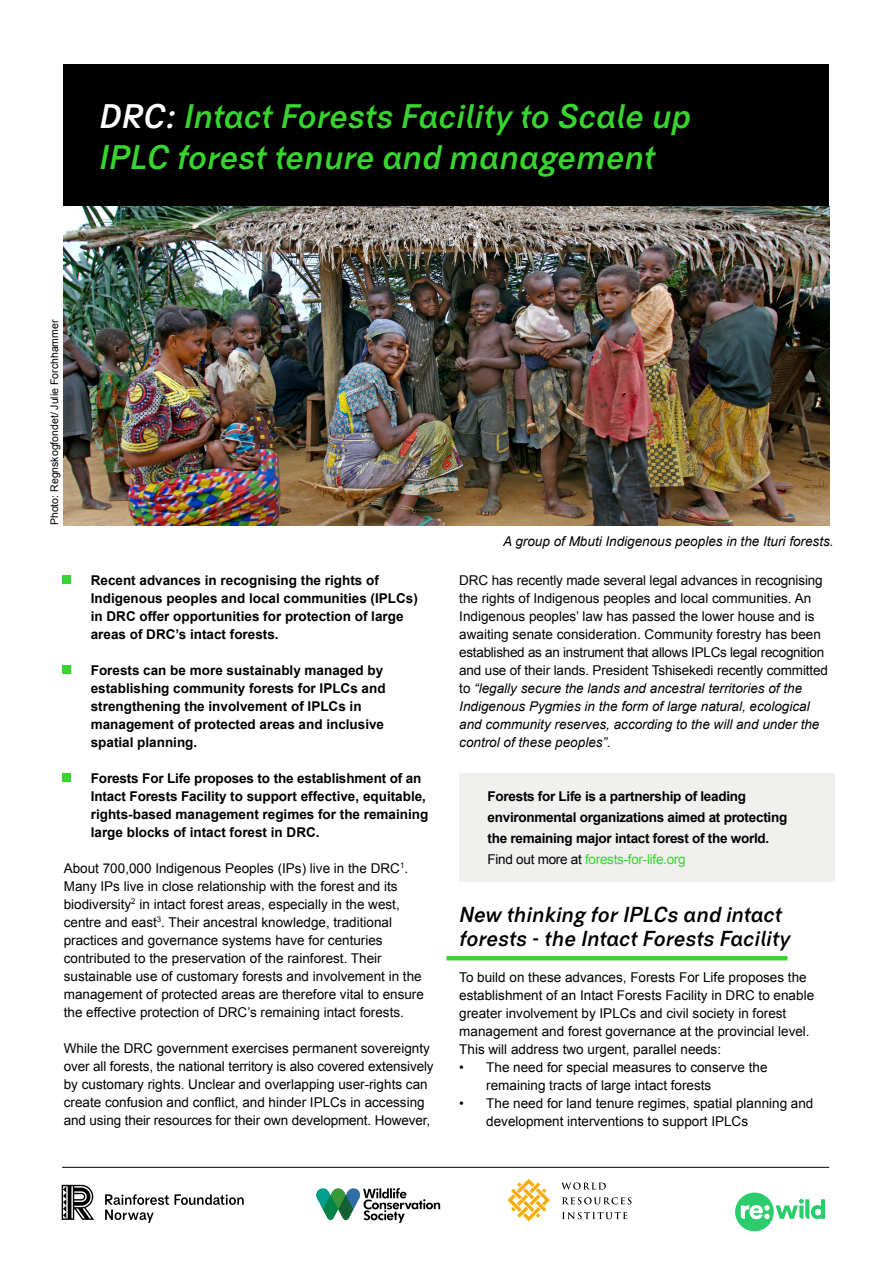
<style>
.page{position:relative;width:893px;height:1263px;background:#fff}
.page>*{position:absolute;margin:0;border:0;box-sizing:border-box;transform-origin:0 0}
.t1{font:italic 700 33px/40.5px "BC Falster Grotesk LM";color:#38d430}
.t2{font:italic 700 21px/24px "BC Falster Grotesk LM";letter-spacing:-.005em;color:#000}
.t3{font:13.5px/18px "Arial";color:#000}
.t4{font:700 13.5px/18px "Arial";color:#000}
.t5{font:700 13.5px/21px "Arial";letter-spacing:-.02em;color:#000}
.t6{font:italic 13.5px "Arial";color:#000}
.t7{font:10.5px "Arial";color:#000}
.s1{color:#fff}
.s2{font-style:italic}
.s3{font-weight:400}
.s4{font-weight:400;color:#38d430}
</style>
<div class="page">
<div style="left:459px;top:773px;width:376px;height:108px;background:#f0f0ef"></div>
<div style="left:64px;top:64px;width:765px;height:142px;background:#000"></div>
<img style="left:64px;top:206px;width:765px;height:319px">
<hr style="left:446px;top:956px;width:341px;height:4px;background:#38d430">
<div style="left:62px;top:575px;width:9px;height:9px;background:#38d430"></div>
<div style="left:62px;top:665px;width:9px;height:9px;background:#38d430"></div>
<div style="left:62px;top:773px;width:9px;height:9px;background:#38d430"></div>
<svg style="left:62px;top:1185px;width:32px;height:35px"></svg>
<svg style="left:105px;top:1194px;width:139px;height:29px"></svg>
<svg style="left:735px;top:1192px;width:90px;height:39px"></svg>
<svg style="left:316px;top:1188px;width:124px;height:35px"></svg>
<svg style="left:507px;top:1179px;width:43px;height:42px"></svg>
<svg style="left:561px;top:1182px;width:45px;height:7px"></svg>
<svg style="left:562px;top:1197px;width:69px;height:7px"></svg>
<svg style="left:562px;top:1212px;width:65px;height:7px"></svg>
<hr style="left:62px;top:1167px;width:767px;height:1px;background:#000">
<h1 class="t1" style="left:99px;top:96px;width:594px"><span class="s1">DRC:</span> Intact Forests Facility to Scale up<br>IPLC forest tenure and management</h1>
<p class="t7" style="left:47px;top:525px;width:207px;rotate:-90deg">Photo: Regnskogfondet/ Julie Forchhammer</p>
<p class="t6" style="left:503px;top:532px;width:332px">A group of Mbuti Indigenous peoples in the Ituri forests.</p>
<p class="t4" style="left:91px;top:571px;width:329px;text-indent:-27px">• Recent advances in recognising the rights of Indigenous peoples and local communities (IPLCs) in DRC offer opportunities for protection of large areas of DRC’s intact forests.</p>
<p class="t4" style="left:91px;top:661px;width:296px;text-indent:-27px">• Forests can be more sustainably managed by establishing community forests for IPLCs and strengthening the involvement of IPLCs in management of protected areas and inclusive spatial planning.</p>
<p class="t4" style="left:91px;top:769px;width:339px;text-indent:-27px">• Forests For Life proposes to the establishment of an Intact Forests Facility to support effective, equitable, rights-based management regimes for the remaining large blocks of intact forest in DRC.</p>
<p class="t3" style="left:64px;top:859px;width:362px">About 700,000 Indigenous Peoples (IPs) live in the DRC<sup>1</sup>.<br>Many IPs live in close relationship with the forest and its biodiversity<sup>2</sup> in intact forest areas, especially in the west, centre and east<sup>3</sup>. Their ancestral knowledge, traditional practices and governance systems have for centuries contributed to the preservation of the rainforest. Their sustainable use of customary forests and involvement in the management of protected areas are therefore vital to ensure the effective protection of DRC’s remaining intact forests.</p>
<p class="t3" style="left:64px;top:1039px;width:371px">While the DRC government exercises permanent sovereignty over all forests, the national territory is also covered extensively by customary rights. Unclear and overlapping user-rights can create confusion and conflict, and hinder IPLCs in accessing and using their resources for their own development. However,</p>
<p class="t3" style="left:459px;top:571px;width:370px">DRC has recently made several legal advances in recognising the rights of Indigenous peoples and local communities. An Indigenous peoples’ law has passed the lower house and is awaiting senate consideration. Community forestry has been established as an instrument that allows IPLCs legal recognition and use of their lands. President Tshisekedi recently committed to <span class="s2">“legally secure the lands and ancestral territories of the Indigenous Pygmies in the form of large natural, ecological and community reserves, according to the will and under the control of these peoples”.</span></p>
<p class="t5" style="left:488px;top:786px;width:301px">Forests for Life is a partnership of leading environmental organizations aimed at protecting the remaining major intact forest of the world.<br><span class="s3">Find out more at</span> <span class="s4">forests-for-life.org</span></p>
<h2 class="t2" style="left:459px;top:902px;width:332px">New thinking for IPLCs and intact forests - the Intact Forests Facility</h2>
<p class="t3" style="left:459px;top:969px;width:356px">To build on these advances, Forests For Life proposes the establishment of an Intact Forests Facility in DRC to enable greater involvement by IPLCs and civil society in forest management and forest governance at the provincial level.<br>This will address two urgent, parallel needs:</p>
<p class="t3" style="left:486px;top:1059px;width:283px;text-indent:-27px">• The need for special measures to conserve the remaining tracts of large intact forests</p>
<p class="t3" style="left:486px;top:1095px;width:329px;text-indent:-27px">• The need for land tenure regimes, spatial planning and development interventions to support IPLCs</p>
</div>
